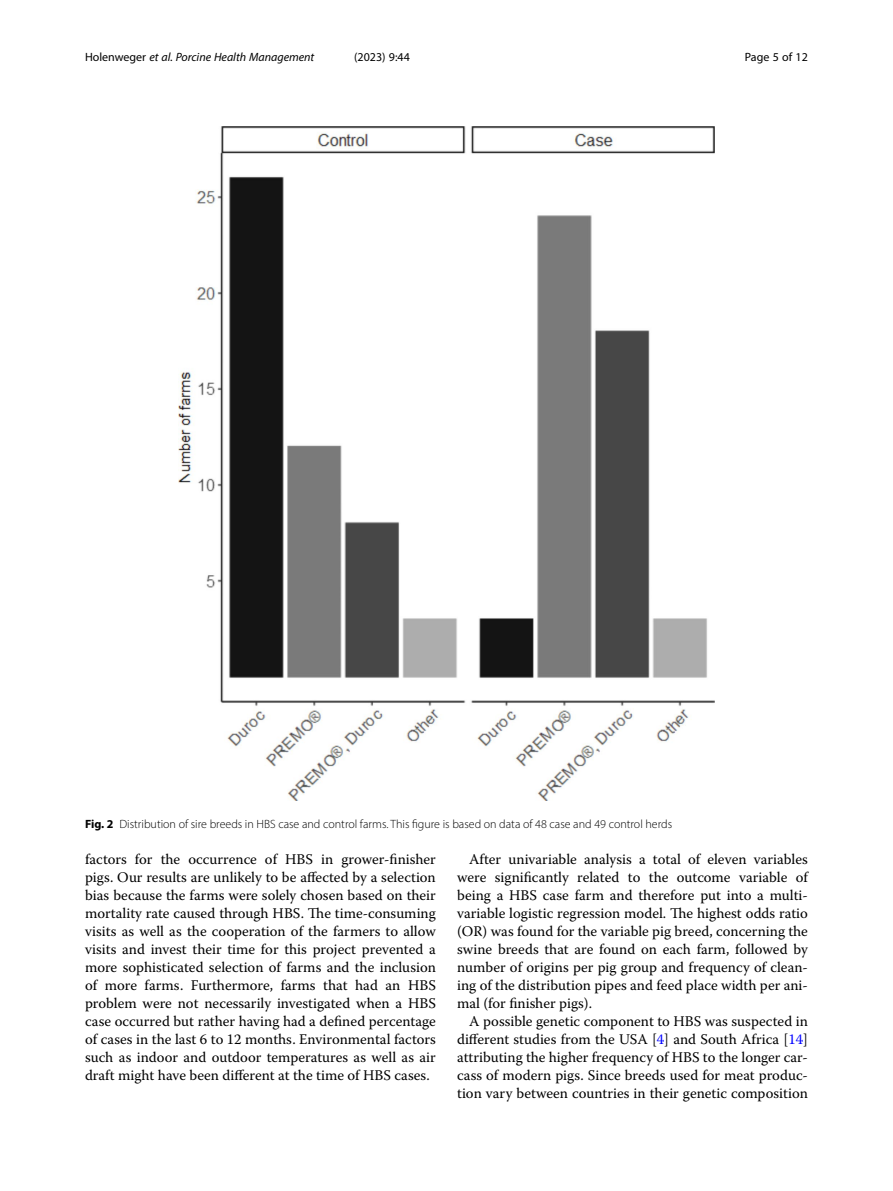
<style>
.page{position:relative;width:893px;height:1191px;background:#fff}
.page>*{position:absolute;margin:0;border:0;box-sizing:border-box;transform-origin:0 0}
.Body_Text_Indent{font:14.7px/18px "Warnock Pro";color:#000;text-align:justify}
.Body_Text{font:14.7px/18px "Warnock Pro";color:#000;text-align:justify}
.Figure_Caption{font:300 12px "Myriad Pro";color:#000}
.t1{font:italic 12px "Myriad Pro";color:#000}
.t2{font:12px "Myriad Pro";color:#000}
.s1{font-style:normal}
.s2{font-weight:700}
.s3{color:#00f}
</style>
<div class="page">
<img style="left:178px;top:126px;width:536px;height:674px">
<p class="t1" style="left:85px;top:50px;width:231px"><span class="s1">Holenweger</span> et al. Porcine Health Management</p>
<p class="t2" style="left:354px;top:50px;width:57px">(2023) 9:44</p>
<p class="t2" style="left:745px;top:50px;width:65px">Page 5 of 12</p>
<p class="Figure_Caption" style="left:85px;top:816px;width:589px"><span class="s2">Fig. 2</span> Distribution of sire breeds in HBS case and control farms. This figure is based on data of 48 case and 49 control herds</p>
<p class="Body_Text" style="left:85px;top:850px;width:352px">factors for the occurrence of HBS in grower-finisher pigs. Our results are unlikely to be affected by a selection bias because the farms were solely chosen based on their mortality rate caused through HBS. The time-consuming visits as well as the cooperation of the farmers to allow visits and invest their time for this project prevented a more sophisticated selection of farms and the inclusion of more farms. Furthermore, farms that had an HBS problem were not necessarily investigated when a HBS case occurred but rather having had a defined percentage of cases in the last 6 to 12 months. Environmental factors such as indoor and outdoor temperatures as well as air draft might have been different at the time of HBS cases.</p>
<p class="Body_Text_Indent" style="left:457px;top:850px;width:352px;text-indent:12px">After univariable analysis a total of eleven variables were significantly related to the outcome variable of being a HBS case farm and therefore put into a multi&shy;variable logistic regression model. The highest odds ratio (OR) was found for the variable pig breed, concerning the swine breeds that are found on each farm, followed by number of origins per pig group and frequency of clean&shy;ing of the distribution pipes and feed place width per ani&shy;mal (for finisher pigs).</p>
<p class="Body_Text_Indent" style="left:457px;top:1012px;width:352px;text-indent:12px">A possible genetic component to HBS was suspected in different studies from the USA [<span class="s3">4</span>] and South Africa [<span class="s3">14</span>] attributing the higher frequency of HBS to the longer car&shy;cass of modern pigs. Since breeds used for meat produc&shy;tion vary between countries in their genetic composition</p>
</div>
